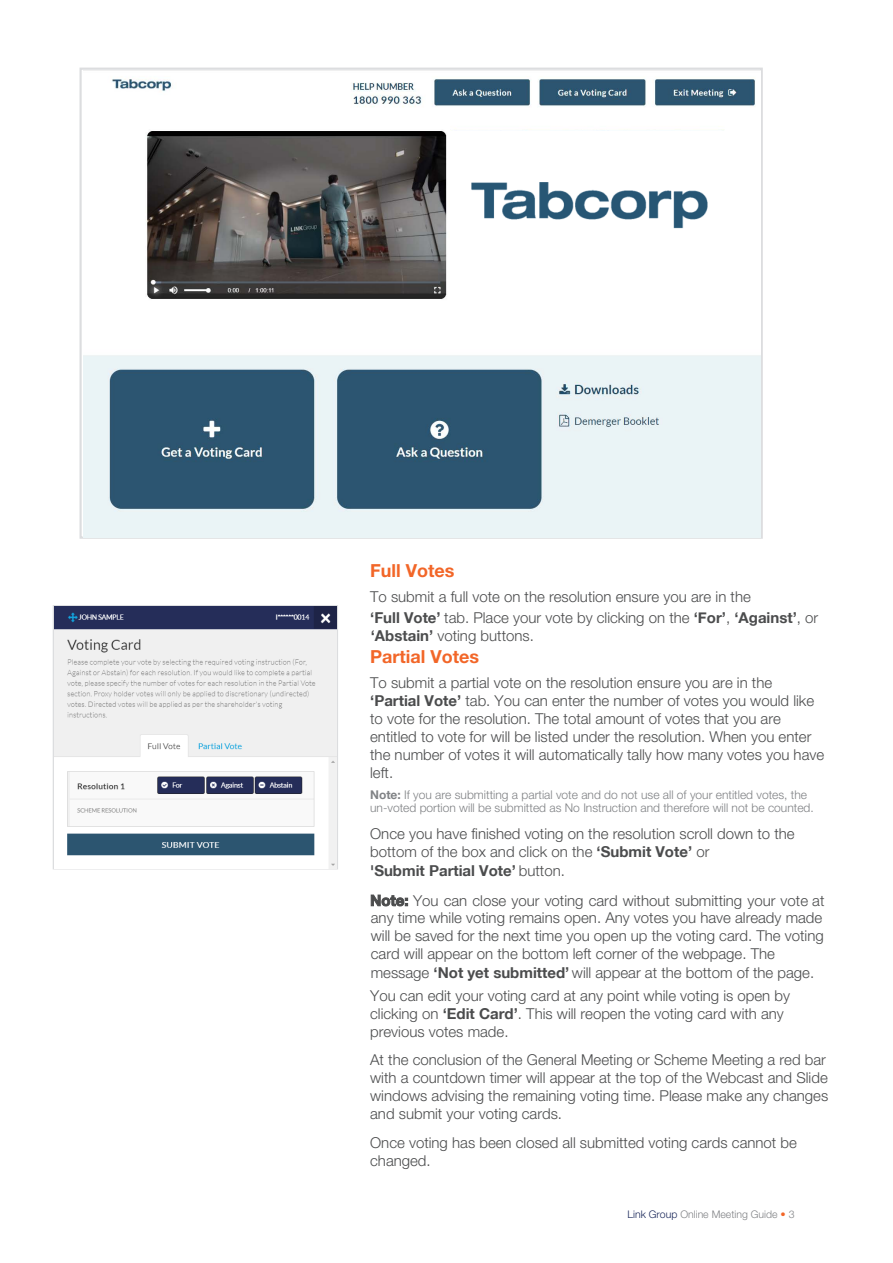
<style>
.page{position:relative;width:893px;height:1263px;background:#fff}
.page>*{position:absolute;margin:0;border:0;box-sizing:border-box;transform-origin:0 0}
.t1{font:700 18px "Helvetica Neue LT Std";color:#f26628}
.t2{font:300 15px/18px "Helvetica Neue LT Std";color:#4b4c4d}
.t3{font:700 15px "Helvetica Neue LT75";color:#4b4c4d}
.t4{font:300 12px/12.9px "Helvetica Neue LT Std";color:#808285}
.t5{font:300 10.5px "Helvetica Neue LT Std";color:#808285}
.s1{font-family:"Helvetica Neue LT75";font-weight:700}
.s2{font-family:"Helvetica Neue";font-weight:700}
.s3{font-family:"Helvetica Neue LT Std";font-weight:300}
.s4{color:#1a2759}
.s5{color:#f26628}
</style>
<div class="page">
<div style="left:53px;top:605px;width:285px;height:265px;border:1px solid #dcdddf"></div>
<img style="left:84px;top:70px;width:676px;height:468px">
<img style="left:451px;top:131px;width:285px;height:168px">
<img style="left:54px;top:606px;width:282px;height:262px">
<p class="t1" style="left:370px;top:559px;width:86px">Full Votes</p>
<p class="t2" style="left:370px;top:586px;width:450px;line-height:20.9px">To submit a full vote on the resolution ensure you are in the<br><span class="s1">‘Full Vote’</span> tab. Place your vote by clicking on the <span class="s2">‘For’</span>, <span class="s2">‘Against’</span>, or</p>
<p class="t2" style="left:371px;top:626px;width:165px"><span class="s2">‘Abstain’</span> voting buttons.</p>
<p class="t1" style="left:370px;top:646px;width:110px">Partial Votes</p>
<p class="t2" style="left:370px;top:673px;width:455px">To submit a partial vote on the resolution ensure you are in the <span class="s1">‘Partial Vote’</span> tab. You can enter the number of votes you would like to vote for the resolution. The total amount of votes that you are entitled to vote for will be listed under the resolution. When you enter the number of votes it will automatically tally how many votes you have left.</p>
<p class="t4" style="left:370px;top:788px;width:445px"><span class="s1">Note:</span> If you are submitting a partial vote and do not use all of your entitled votes, the un-voted portion will be submitted as No Instruction and therefore will not be counted.</p>
<p class="t2" style="left:370px;top:823px;width:426px;line-height:18.8px">Once you have finished voting on the resolution scroll down to the bottom of the box and click on the <span class="s1">‘Submit Vote’</span> or</p>
<p class="t3" style="left:370px;top:861px;width:196px">'Submit Partial Vote’ <span class="s3">button.</span></p>
<p class="t2" style="left:370px;top:891px;width:456px"><span class="s1">Note:</span> You can close your voting card without submitting your vote at any time while voting remains open. Any votes you have already made will be saved for the next time you open up the voting card. The voting card will appear on the bottom left corner of the webpage. The message <span class="s1">‘Not yet submitted’</span> will appear at the bottom of the page.</p>
<p class="t2" style="left:370px;top:986px;width:421px">You can edit your voting card at any point while voting is open by clicking on <span class="s1">‘Edit Card’</span>. This will reopen the voting card with any previous votes made.</p>
<p class="t2" style="left:370px;top:1050px;width:460px">At the conclusion of the General Meeting or Scheme Meeting a red bar with a countdown timer will appear at the top of the Webcast and Slide windows advising the remaining voting time. Please make any changes and submit your voting cards.</p>
<p class="t2" style="left:370px;top:1133px;width:428px">Once voting has been closed all submitted voting cards cannot be changed.</p>
<p class="t5" style="left:627px;top:1208px;width:169px"><span class="s4">Link Group</span> Online Meeting Guide <span class="s5">•</span> 3</p>
</div>
